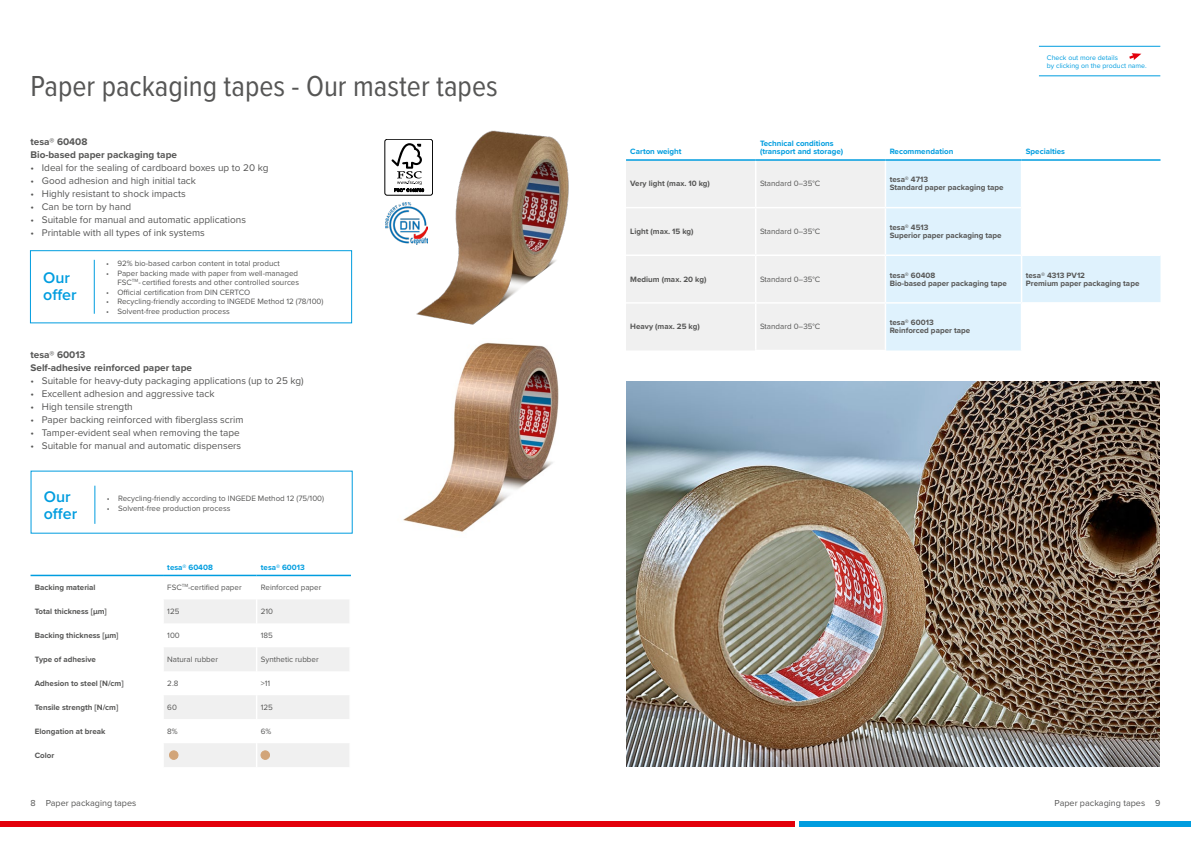
<style>
.page{position:relative;width:1191px;height:842px;background:#fff}
.page>*{position:absolute;margin:0;border:0;box-sizing:border-box;transform-origin:0 0}
.t1{font:30px "Proxima Nova Cond";color:#565655}
.t2{font:600 16px/17px "Proxima Nova";color:#009ddf}
.t3{font:10px "Proxima Nova";color:#565655}
.t4{font:700 10px/13px "Proxima Nova";color:#565655}
.t5{font:9px "Proxima Nova";color:#565655}
.t6{font:8px/9.6px "Proxima Nova";color:#565655;text-align:right}
.t7{font:700 8px/8px "Proxima Nova";color:#565655}
.t8{font:700 8px/8px "Proxima Nova";color:#009ddf}
.t9{font:7px/8px "Proxima Nova";color:#009ddf}
.s1{font-weight:700;color:#fff}
</style>
<div class="page">
<img style="left:396px;top:130px;width:173px;height:195px">
<img style="left:403px;top:342px;width:156px;height:190px">
<svg style="left:1129px;top:53px;width:12px;height:7px"></svg>
<hr style="left:1039px;top:75px;width:121px;height:1px;background:#009ddf">
<hr style="left:1039px;top:46px;width:121px;height:1px;background:#009ddf">
<div style="left:385px;top:139px;width:47px;height:56px;background:#fff;border-radius:2px"></div>
<div style="left:384px;top:139px;width:49px;height:56px;border:1px solid #000;border-radius:2px"></div>
<svg style="left:391px;top:143px;width:33px;height:49px"></svg>
<hr style="left:94px;top:486px;width:1px;height:38px;background:#009ddf">
<div style="left:626px;top:161px;width:258px;height:189px;background:#f0f0f0"></div>
<div style="left:886px;top:161px;width:274px;height:189px;background:#dff2fd"></div>
<svg style="left:1022px;top:161px;width:138px;height:93px"></svg>
<div style="left:1021px;top:303px;width:139px;height:47px;background:#fff"></div>
<hr style="left:755px;top:161px;width:1px;height:46px;background:#fff">
<hr style="left:1020px;top:161px;width:2px;height:46px;background:#fff">
<hr style="left:755px;top:208px;width:1px;height:46px;background:#fff">
<hr style="left:1020px;top:208px;width:2px;height:46px;background:#fff">
<hr style="left:755px;top:256px;width:1px;height:46px;background:#fff">
<hr style="left:755px;top:304px;width:1px;height:46px;background:#fff">
<hr style="left:885px;top:254px;width:136px;height:2px;background:#fff">
<hr style="left:885px;top:302px;width:136px;height:2px;background:#fff">
<hr style="left:755px;top:254px;width:130px;height:2px;background:#fff">
<hr style="left:755px;top:302px;width:130px;height:2px;background:#fff">
<hr style="left:626px;top:254px;width:129px;height:2px;background:#fff">
<hr style="left:626px;top:302px;width:129px;height:2px;background:#fff">
<hr style="left:626px;top:207px;width:129px;height:1px;background:#fff">
<hr style="left:755px;top:207px;width:130px;height:1px;background:#fff">
<hr style="left:885px;top:207px;width:136px;height:1px;background:#fff">
<hr style="left:1021px;top:207px;width:139px;height:1px;background:#fff">
<hr style="left:1020px;top:304px;width:2px;height:46px;background:#fff">
<hr style="left:1021px;top:254px;width:139px;height:2px;background:#fff">
<hr style="left:1020px;top:256px;width:2px;height:46px;background:#fff">
<hr style="left:1021px;top:302px;width:140px;height:2px;background:#fff">
<hr style="left:626px;top:159px;width:129px;height:2px;background:#009ddf">
<hr style="left:755px;top:159px;width:130px;height:2px;background:#009ddf">
<hr style="left:885px;top:159px;width:136px;height:2px;background:#009ddf">
<hr style="left:1021px;top:159px;width:139px;height:2px;background:#009ddf">
<img style="left:386px;top:203px;width:41px;height:41px">
<img style="left:626px;top:382px;width:534px;height:385px">
<div style="left:30px;top:250px;width:322px;height:73px;border:1px solid #009ddf"></div>
<hr style="left:94px;top:260px;width:1px;height:54px;background:#009ddf">
<svg style="left:163px;top:576px;width:187px;height:191px"></svg>
<hr style="left:349px;top:743px;width:2px;height:24px;background:#fff">
<hr style="left:31px;top:575px;width:132px;height:1px;background:#009ddf">
<hr style="left:163px;top:575px;width:94px;height:1px;background:#009ddf">
<hr style="left:257px;top:575px;width:94px;height:1px;background:#009ddf">
<div style="left:169px;top:751px;width:9px;height:8px;background:#d2a579;border-radius:50%"></div>
<div style="left:169px;top:751px;width:9px;height:8px;border:1px solid #d2a579;border-radius:50%"></div>
<div style="left:261px;top:751px;width:8px;height:8px;background:#d2a579;border-radius:50%"></div>
<div style="left:261px;top:751px;width:9px;height:8px;border:1px solid #d2a579;border-radius:50%"></div>
<div style="left:0;top:822px;width:794px;height:5px;background:#e3000b"></div>
<div style="left:799px;top:822px;width:392px;height:5px;background:#009ddf"></div>
<h1 class="t1" style="left:31px;top:64px;width:468px">Paper packaging tapes - Our master tapes</h1>
<p class="t4" style="left:31px;top:135px;width:148px">tesa® 60408<br>Bio-based paper packaging tape</p>
<p class="t3" style="left:31px;top:160px;width:239px">• Ideal for the sealing of cardboard boxes up to 20 kg</p>
<p class="t3" style="left:31px;top:173px;width:167px">• Good adhesion and high initial tack</p>
<p class="t3" style="left:31px;top:186px;width:157px">• Highly resistant to shock impacts</p>
<p class="t3" style="left:31px;top:199px;width:102px">• Can be torn by hand</p>
<p class="t3" style="left:31px;top:212px;width:217px">• Suitable for manual and automatic applications</p>
<p class="t3" style="left:31px;top:225px;width:176px">• Printable with all types of ink systems</p>
<p class="t6" style="left:106px;top:258px;width:175px">• 92% bio-based carbon content in total product</p>
<p class="t6" style="left:106px;top:268px;width:194px">• Paper backing made with paper from well-managed<br>FSC<sup>TM</sup>- certified forests and other controlled sources</p>
<p class="t6" style="left:106px;top:287px;width:146px">• Official certification from DIN CERTCO</p>
<p class="t6" style="left:106px;top:296px;width:219px">• Recycling-friendly according to INGEDE Method 12 (78/100)</p>
<p class="t6" style="left:106px;top:306px;width:125px">• Solvent-free production process</p>
<h2 class="t2" style="left:43px;top:268px;width:35px">Our offer</h2>
<p class="t4" style="left:31px;top:348px;width:163px">tesa® 60013<br>Self-adhesive reinforced paper tape</p>
<p class="t3" style="left:31px;top:373px;width:275px">• Suitable for heavy-duty packaging applications (up to 25 kg)</p>
<p class="t3" style="left:31px;top:386px;width:185px">• Excellent adhesion and aggressive tack</p>
<p class="t3" style="left:31px;top:399px;width:104px">• High tensile strength</p>
<p class="t3" style="left:31px;top:412px;width:214px">• Paper backing reinforced with fiberglass scrim</p>
<p class="t3" style="left:31px;top:425px;width:211px">• Tamper-evident seal when removing the tape</p>
<p class="t3" style="left:31px;top:438px;width:212px">• Suitable for manual and automatic dispensers</p>
<h2 class="t2" style="left:44px;top:487px;width:35px">Our offer</h2>
<p class="t6" style="left:107px;top:493px;width:219px">• Recycling-friendly according to INGEDE Method 12 (75/100)</p>
<p class="t6" style="left:107px;top:503px;width:153px">• Solvent-free production process<span class="s1">process</span></p>
<p class="t8" style="left:167px;top:563px;width:47px">tesa® 60408</p>
<p class="t8" style="left:261px;top:563px;width:45px">tesa® 60013</p>
<p class="t7" style="left:35px;top:583px;width:62px">Backing material</p>
<p class="t6" style="left:167px;top:582px;width:76px">FSC<sup>TM</sup>-certified paper</p>
<p class="t6" style="left:261px;top:582px;width:62px">Reinforced paper</p>
<p class="t7" style="left:35px;top:607px;width:74px">Total thickness [µm]</p>
<p class="t6" style="left:167px;top:606px;width:14px">125</p>
<p class="t6" style="left:261px;top:606px;width:14px">210</p>
<p class="t7" style="left:35px;top:631px;width:85px">Backing thickness [µm]</p>
<p class="t6" style="left:167px;top:630px;width:14px">100</p>
<p class="t6" style="left:261px;top:630px;width:14px">185</p>
<p class="t7" style="left:35px;top:655px;width:63px">Type of adhesive</p>
<p class="t6" style="left:167px;top:654px;width:52px">Natural rubber</p>
<p class="t6" style="left:261px;top:654px;width:59px">Synthetic rubber</p>
<p class="t7" style="left:35px;top:679px;width:90px">Adhesion to steel [N/cm]</p>
<p class="t6" style="left:167px;top:678px;width:13px">2.8</p>
<p class="t6" style="left:261px;top:678px;width:11px">&gt;11</p>
<p class="t7" style="left:35px;top:703px;width:85px">Tensile strength [N/cm]</p>
<p class="t6" style="left:167px;top:702px;width:11px">60</p>
<p class="t6" style="left:261px;top:702px;width:14px">125</p>
<p class="t7" style="left:35px;top:727px;width:72px">Elongation at break</p>
<p class="t6" style="left:167px;top:726px;width:12px">8%</p>
<p class="t6" style="left:261px;top:726px;width:12px">6%</p>
<p class="t7" style="left:35px;top:751px;width:21px">Color</p>
<p class="t9" style="left:1047px;top:53px;width:101px">Check out more details<br>by clicking on the product name.</p>
<p class="t8" style="left:630px;top:147px;width:53px">Carton weight</p>
<p class="t8" style="left:760px;top:139px;width:85px">Technical conditions (transport and storage)</p>
<p class="t8" style="left:889px;top:147px;width:65px">Recommendation</p>
<p class="t8" style="left:1025px;top:147px;width:41px">Specialties</p>
<p class="t7" style="left:630px;top:180px;width:81px">Very light (max. 10 kg)</p>
<p class="t6" style="left:760px;top:179px;width:62px">Standard 0–35°C</p>
<p class="t7" style="left:889px;top:176px;width:115px">tesa® 4713<br>Standard paper packaging tape</p>
<p class="t7" style="left:630px;top:227px;width:65px">Light (max. 15 kg)</p>
<p class="t6" style="left:760px;top:226px;width:62px">Standard 0–35°C</p>
<p class="t7" style="left:889px;top:223px;width:113px">tesa® 4513<br>Superior paper packaging tape</p>
<p class="t7" style="left:630px;top:275px;width:78px">Medium (max. 20 kg)</p>
<p class="t6" style="left:760px;top:274px;width:62px">Standard 0–35°C</p>
<p class="t7" style="left:889px;top:271px;width:119px">tesa® 60408<br>Bio-based paper packaging tape</p>
<p class="t7" style="left:1025px;top:271px;width:115px">tesa® 4313 PV12<br>Premium paper packaging tape</p>
<p class="t7" style="left:630px;top:322px;width:71px">Heavy (max. 25 kg)</p>
<p class="t6" style="left:760px;top:322px;width:62px">Standard 0–35°C</p>
<p class="t7" style="left:889px;top:318px;width:82px">tesa® 60013<br>Reinforced paper tape</p>
<p class="t5" style="left:31px;top:796px;width:107px">8 Paper packaging tapes</p>
<p class="t5" style="left:1054px;top:796px;width:107px">Paper packaging tapes 9</p>
</div>
